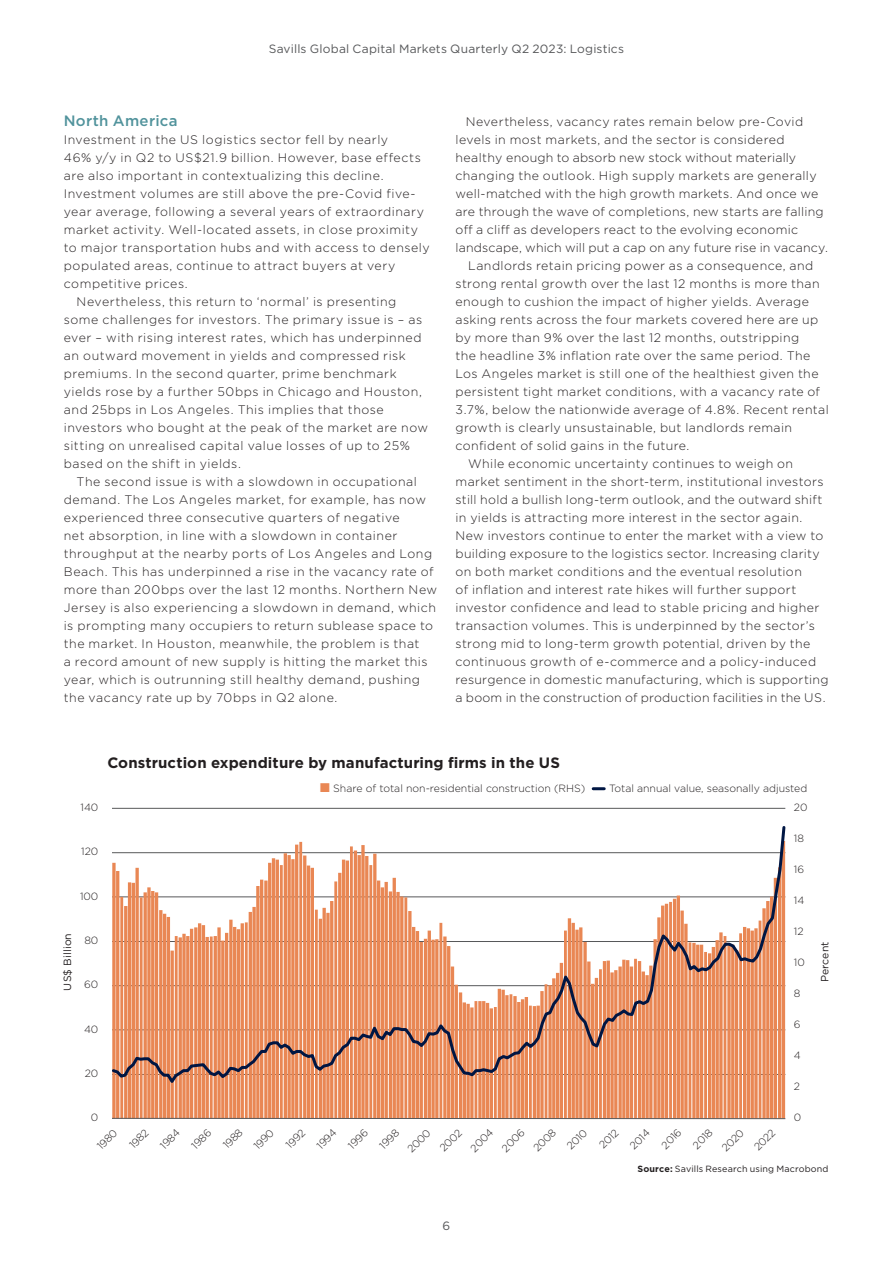
<style>
.page{position:relative;width:893px;height:1263px;background:#fff}
.page>*{position:absolute;margin:0;border:0;box-sizing:border-box;transform-origin:0 0}
.Spotlight_Box_Title{font:700 15px "Gotham";letter-spacing:.01em;color:#231f20}
.MiM_Body_Freight{font:500 15px "Gotham";letter-spacing:.02em;color:#51939c}
.MiM_Body_Freight_1st{font:300 12.3px/18px "Gotham";letter-spacing:.035em;color:#231f20}
.MiM_Page_2_Slug{font:12px "Gotham";letter-spacing:.015em;color:#57585a}
.t1{font:300 10.5px "Gotham";color:#231f20}
.t2{font:10.5px "Gotham";letter-spacing:.01em;color:#231f20}
.MiM_Credit_Right{font:9px "Gotham";letter-spacing:.015em;color:#231f20}
.s1{color:#e98754}
.s2{font-weight:700}
</style>
<div class="page">
<svg style="left:593px;top:787px;width:11px;height:3px"></svg>
<hr style="left:112px;top:808px;width:673px;height:1px;background:#57585a">
<svg style="left:112px;top:1087px;width:673px;height:31px;fill:#e98754"></svg>
<hr style="left:112px;top:1118px;width:673px;height:1px;background:#57585a">
<svg style="left:112px;top:826px;width:674px;height:261px"></svg>
<p class="MiM_Page_2_Slug" style="left:269px;top:41px;width:357px">Savills Global Capital Markets Quarterly Q2 2023: Logistics</p>
<p class="MiM_Body_Freight" style="left:64px;top:111px;width:115px">North America</p>
<p class="MiM_Body_Freight_1st" style="left:64px;top:130px;width:367px">Investment in the US logistics sector fell by nearly<br>46% y/y in Q2 to US$21.9 billion. However, base effects are also important in contextualizing this decline.<br>Investment volumes are still above the pre-Covid five&shy;year average, following a several years of extraordinary market activity. Well-located assets, in close proximity to major transportation hubs and with access to densely populated areas, continue to attract buyers at very competitive prices.</p>
<p class="MiM_Body_Freight_1st" style="left:64px;top:292px;width:366px;text-indent:13px">Nevertheless, this return to ‘normal’ is presenting some challenges for investors. The primary issue is – as ever – with rising interest rates, which has underpinned an outward movement in yields and compressed risk premiums. In the second quarter, prime benchmark yields rose by a further 50bps in Chicago and Houston, and 25bps in Los Angeles. This implies that those investors who bought at the peak of the market are now sitting on unrealised capital value losses of up to 25% based on the shift in yields.</p>
<p class="MiM_Body_Freight_1st" style="left:64px;top:472px;width:375px;text-indent:13px">The second issue is with a slowdown in occupational demand. The Los Angeles market, for example, has now experienced three consecutive quarters of negative<br>net absorption, in line with a slowdown in container throughput at the nearby ports of Los Angeles and Long Beach. This has underpinned a rise in the vacancy rate of more than 200bps over the last 12 months. Northern New Jersey is also experiencing a slowdown in demand, which is prompting many occupiers to return sublease space to the market. In Houston, meanwhile, the problem is that<br>a record amount of new supply is hitting the market this year, which is outrunning still healthy demand, pushing the vacancy rate up by 70bps in Q2 alone.</p>
<p class="MiM_Body_Freight_1st" style="left:455px;top:113px;width:374px;text-indent:10px">Nevertheless, vacancy rates remain below pre-Covid levels in most markets, and the sector is considered healthy enough to absorb new stock without materially changing the outlook. High supply markets are generally well-matched with the high growth markets. And once we are through the wave of completions, new starts are falling off a cliff as developers react to the evolving economic landscape, which will put a cap on any future rise in vacancy.</p>
<p class="MiM_Body_Freight_1st" style="left:455px;top:257px;width:375px;text-indent:13px">Landlords retain pricing power as a consequence, and strong rental growth over the last 12 months is more than enough to cushion the impact of higher yields. Average asking rents across the four markets covered here are up by more than 9% over the last 12 months, outstripping<br>the headline 3% inflation rate over the same period. The Los Angeles market is still one of the healthiest given the persistent tight market conditions, with a vacancy rate of 3.7%, below the nationwide average of 4.8%. Recent rental growth is clearly unsustainable, but landlords remain confident of solid gains in the future.</p>
<p class="MiM_Body_Freight_1st" style="left:455px;top:455px;width:375px;text-indent:13px">While economic uncertainty continues to weigh on market sentiment in the short-term, institutional investors still hold a bullish long-term outlook, and the outward shift in yields is attracting more interest in the sector again.<br>New investors continue to enter the market with a view to building exposure to the logistics sector. Increasing clarity on both market conditions and the eventual resolution<br>of inflation and interest rate hikes will further support investor confidence and lead to stable pricing and higher transaction volumes. This is underpinned by the sector’s strong mid to long-term growth potential, driven by the continuous growth of e-commerce and a policy-induced resurgence in domestic manufacturing, which is supporting a boom in the construction of production facilities in the US.</p>
<p class="Spotlight_Box_Title" style="left:107px;top:753px;width:454px">Construction expenditure by manufacturing firms in the US</p>
<p class="t1" style="left:320px;top:781px;width:267px"><span class="s1">■</span> Share of total non-residential construction (RHS)</p>
<p class="t1" style="left:609px;top:781px;width:200px">Total annual value, seasonally adjusted</p>
<p class="t1" style="left:80px;top:801px;width:19px">140</p>
<p class="t1" style="left:81px;top:845px;width:19px">120</p>
<p class="t1" style="left:80px;top:889px;width:20px">100</p>
<p class="t1" style="left:84px;top:934px;width:16px">80</p>
<p class="t1" style="left:84px;top:978px;width:16px">60</p>
<p class="t1" style="left:84px;top:1022px;width:16px">40</p>
<p class="t1" style="left:85px;top:1067px;width:15px">20</p>
<p class="t1" style="left:91px;top:1111px;width:9px">0</p>
<p class="t1" style="left:794px;top:801px;width:15px">20</p>
<p class="t1" style="left:794px;top:832px;width:12px">18</p>
<p class="t1" style="left:794px;top:863px;width:12px">16</p>
<p class="t1" style="left:794px;top:894px;width:12px">14</p>
<p class="t1" style="left:794px;top:925px;width:11px">12</p>
<p class="t1" style="left:794px;top:956px;width:12px">10</p>
<p class="t1" style="left:794px;top:987px;width:8px">8</p>
<p class="t1" style="left:794px;top:1018px;width:8px">6</p>
<p class="t1" style="left:794px;top:1049px;width:8px">4</p>
<p class="t1" style="left:794px;top:1080px;width:8px">2</p>
<p class="t1" style="left:794px;top:1111px;width:9px">0</p>
<p class="t2" style="left:61px;top:990px;width:59px;rotate:-90deg">US$ Billion</p>
<p class="t2" style="left:818px;top:982px;width:42px;rotate:-90deg">Percent</p>
<p class="t1" style="left:94px;top:1143px;width:25px;rotate:-45deg">1980</p>
<p class="t1" style="left:126px;top:1142px;width:24px;rotate:-45deg">1982</p>
<p class="t1" style="left:157px;top:1142px;width:25px;rotate:-45deg">1984</p>
<p class="t1" style="left:189px;top:1142px;width:24px;rotate:-45deg">1986</p>
<p class="t1" style="left:220px;top:1142px;width:24px;rotate:-45deg">1988</p>
<p class="t1" style="left:251px;top:1143px;width:25px;rotate:-45deg">1990</p>
<p class="t1" style="left:283px;top:1142px;width:24px;rotate:-45deg">1992</p>
<p class="t1" style="left:314px;top:1142px;width:25px;rotate:-45deg">1994</p>
<p class="t1" style="left:345px;top:1142px;width:25px;rotate:-45deg">1996</p>
<p class="t1" style="left:377px;top:1142px;width:24px;rotate:-45deg">1998</p>
<p class="t1" style="left:404px;top:1146px;width:29px;rotate:-45deg">2000</p>
<p class="t1" style="left:437px;top:1145px;width:28px;rotate:-45deg">2002</p>
<p class="t1" style="left:467px;top:1145px;width:29px;rotate:-45deg">2004</p>
<p class="t1" style="left:499px;top:1145px;width:29px;rotate:-45deg">2006</p>
<p class="t1" style="left:530px;top:1145px;width:29px;rotate:-45deg">2008</p>
<p class="t1" style="left:564px;top:1143px;width:25px;rotate:-45deg">2010</p>
<p class="t1" style="left:596px;top:1142px;width:24px;rotate:-45deg">2012</p>
<p class="t1" style="left:627px;top:1142px;width:25px;rotate:-45deg">2014</p>
<p class="t1" style="left:658px;top:1142px;width:25px;rotate:-45deg">2016</p>
<p class="t1" style="left:690px;top:1142px;width:25px;rotate:-45deg">2018</p>
<p class="t1" style="left:719px;top:1145px;width:28px;rotate:-45deg">2020</p>
<p class="t1" style="left:751px;top:1144px;width:27px;rotate:-45deg">2022</p>
<p class="MiM_Page_2_Slug" style="left:442px;top:1218px;width:9px">6</p>
<p class="MiM_Credit_Right" style="left:637px;top:1163px;width:193px"><span class="s2">Source:</span> Savills Research using Macrobond</p>
</div>
